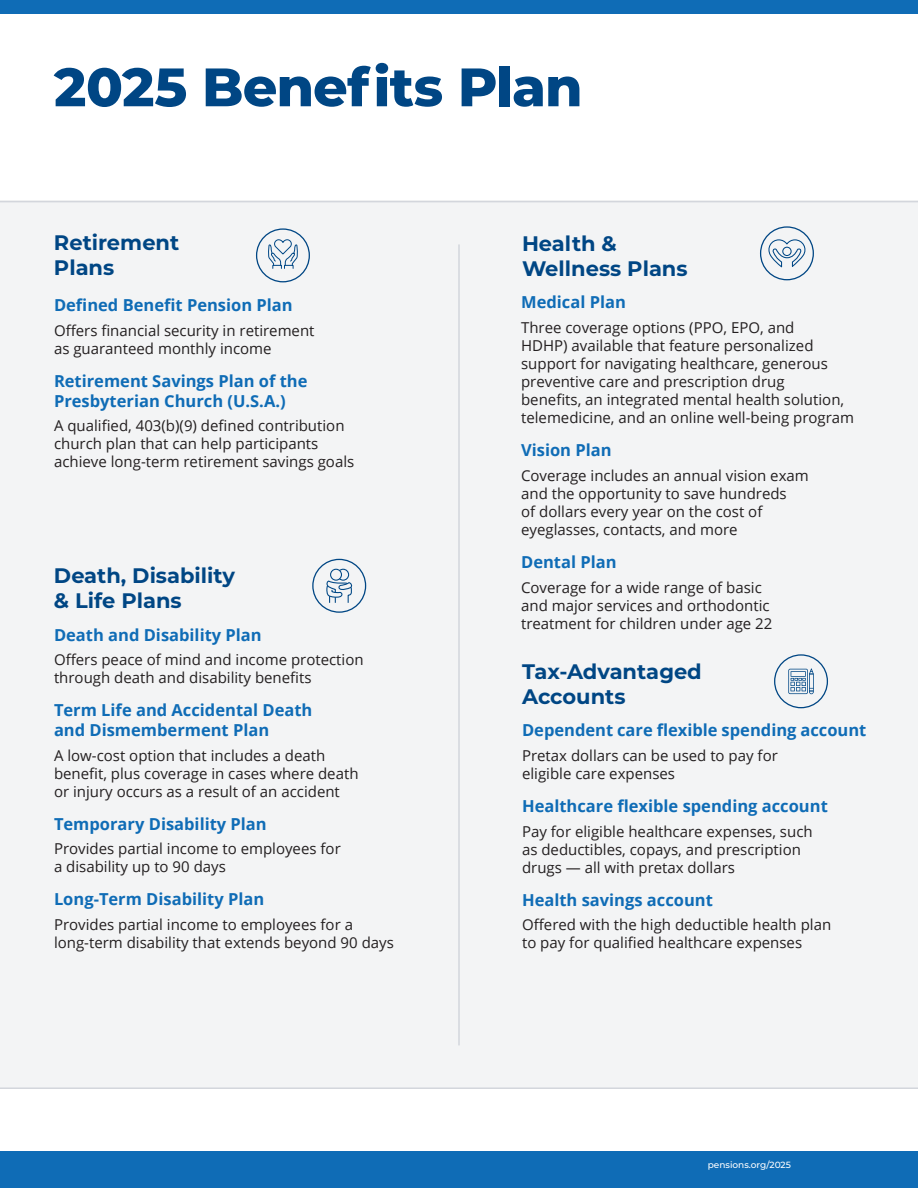
<style>
.page{position:relative;width:918px;height:1188px;background:#fff}
.page>*{position:absolute;margin:0;border:0;box-sizing:border-box;transform-origin:0 0}
.Big_Headline{font:800 54px "Montserrat";letter-spacing:-.015em;color:#004684}
.SubHead_Dark{font:700 21px/25.2px "Montserrat";color:#004684}
.Benefits_Header{font:700 16.5px/19.5px "Open Sans";color:#0f6cb6}
.Benefits_Body{font:15px/18px "Open Sans";color:#231f20}
.t1{font:500 9px "Montserrat";color:#fff}
</style>
<div class="page">
<div style="left:0;top:0;width:918px;height:14px;background:#0f6cb6"></div>
<div style="left:0;top:1151px;width:918px;height:37px;background:#0f6cb6"></div>
<div style="left:0;top:201px;width:918px;height:888px;background:#f2f3f4"></div>
<hr style="left:0;top:201px;width:918px;height:1px;background:#d3d6dc">
<hr style="left:458px;top:244px;width:2px;height:801px;background:#d3d6dc">
<hr style="left:0;top:1088px;width:918px;height:1px;background:#d3d6dc">
<div style="left:256px;top:228px;width:54px;height:54px;border:1px solid #004684;border-radius:50%"></div>
<svg style="left:268px;top:239px;width:30px;height:30px"></svg>
<div style="left:760px;top:226px;width:54px;height:54px;border:1px solid #004684;border-radius:50%"></div>
<svg style="left:768px;top:239px;width:37px;height:28px"></svg>
<div style="left:312px;top:559px;width:54px;height:54px;border:1px solid #004684;border-radius:50%"></div>
<svg style="left:326px;top:569px;width:26px;height:34px"></svg>
<div style="left:774px;top:654px;width:54px;height:54px;border:1px solid #004684;border-radius:50%"></div>
<svg style="left:788px;top:668px;width:26px;height:26px"></svg>
<p class="Big_Headline" style="left:54px;top:48px;width:530px">2025 Benefits Plan</p>
<p class="SubHead_Dark" style="left:54px;top:229px;width:127px">Retirement<br>Plans</p>
<p class="Benefits_Header" style="left:54px;top:295px;width:240px">Defined Benefit Pension Plan</p>
<p class="Benefits_Body" style="left:54px;top:321px;width:262px">Offers financial security in retirement as guaranteed monthly income</p>
<p class="Benefits_Header" style="left:54px;top:371px;width:255px">Retirement Savings Plan of the<br>Presbyterian Church (U.S.A.)</p>
<p class="Benefits_Body" style="left:54px;top:417px;width:302px">A qualified, 403(b)(9) defined contribution church plan that can help participants achieve long-term retirement savings goals</p>
<p class="SubHead_Dark" style="left:54px;top:562px;width:183px">Death, Disability &amp; Life Plans</p>
<p class="Benefits_Header" style="left:54px;top:624px;width:209px">Death and Disability Plan</p>
<p class="Benefits_Body" style="left:54px;top:650px;width:311px">Offers peace of mind and income protection through death and disability benefits</p>
<p class="Benefits_Header" style="left:54px;top:700px;width:260px">Term Life and Accidental Death and Dismemberment Plan</p>
<p class="Benefits_Body" style="left:54px;top:746px;width:306px">A low-cost option that includes a death benefit, plus coverage in cases where death or injury occurs as a result of an accident</p>
<p class="Benefits_Header" style="left:54px;top:813px;width:214px">Temporary Disability Plan</p>
<p class="Benefits_Body" style="left:54px;top:839px;width:288px">Provides partial income to employees for a disability up to 90 days</p>
<p class="Benefits_Header" style="left:54px;top:889px;width:212px">Long-Term Disability Plan</p>
<p class="Benefits_Body" style="left:54px;top:915px;width:341px">Provides partial income to employees for a long-term disability that extends beyond 90 days</p>
<p class="SubHead_Dark" style="left:522px;top:230px;width:167px">Health &amp;<br>Wellness Plans</p>
<p class="Benefits_Header" style="left:521px;top:292px;width:106px">Medical Plan</p>
<p class="Benefits_Body" style="left:521px;top:318px;width:335px">Three coverage options (PPO, EPO, and<br>HDHP) available that feature personalized support for navigating healthcare, generous preventive care and prescription drug<br>benefits, an integrated mental health solution, telemedicine, and an online well-being program</p>
<p class="Benefits_Header" style="left:521px;top:440px;width:92px">Vision Plan</p>
<p class="Benefits_Body" style="left:521px;top:466px;width:289px">Coverage includes an annual vision exam and the opportunity to save hundreds<br>of dollars every year on the cost of eyeglasses, contacts, and more</p>
<p class="Benefits_Header" style="left:521px;top:552px;width:97px">Dental Plan</p>
<p class="Benefits_Body" style="left:521px;top:578px;width:253px">Coverage for a wide range of basic and major services and orthodontic treatment for children under age 22</p>
<p class="SubHead_Dark" style="left:522px;top:658px;width:181px">Tax-Advantaged<br>Accounts</p>
<p class="Benefits_Header" style="left:522px;top:720px;width:346px">Dependent care flexible spending account</p>
<p class="Benefits_Body" style="left:522px;top:746px;width:257px">Pretax dollars can be used to pay for eligible care expenses</p>
<p class="Benefits_Header" style="left:522px;top:796px;width:307px">Healthcare flexible spending account</p>
<p class="Benefits_Body" style="left:522px;top:822px;width:292px">Pay for eligible healthcare expenses, such as deductibles, copays, and prescription drugs — all with pretax dollars</p>
<p class="Benefits_Header" style="left:522px;top:890px;width:192px">Health savings account</p>
<p class="Benefits_Body" style="left:522px;top:916px;width:311px">Offered with the high deductible health plan to pay for qualified healthcare expenses</p>
<p class="t1" style="left:708px;top:1159px;width:85px">pensions.org/2025</p>
</div>
